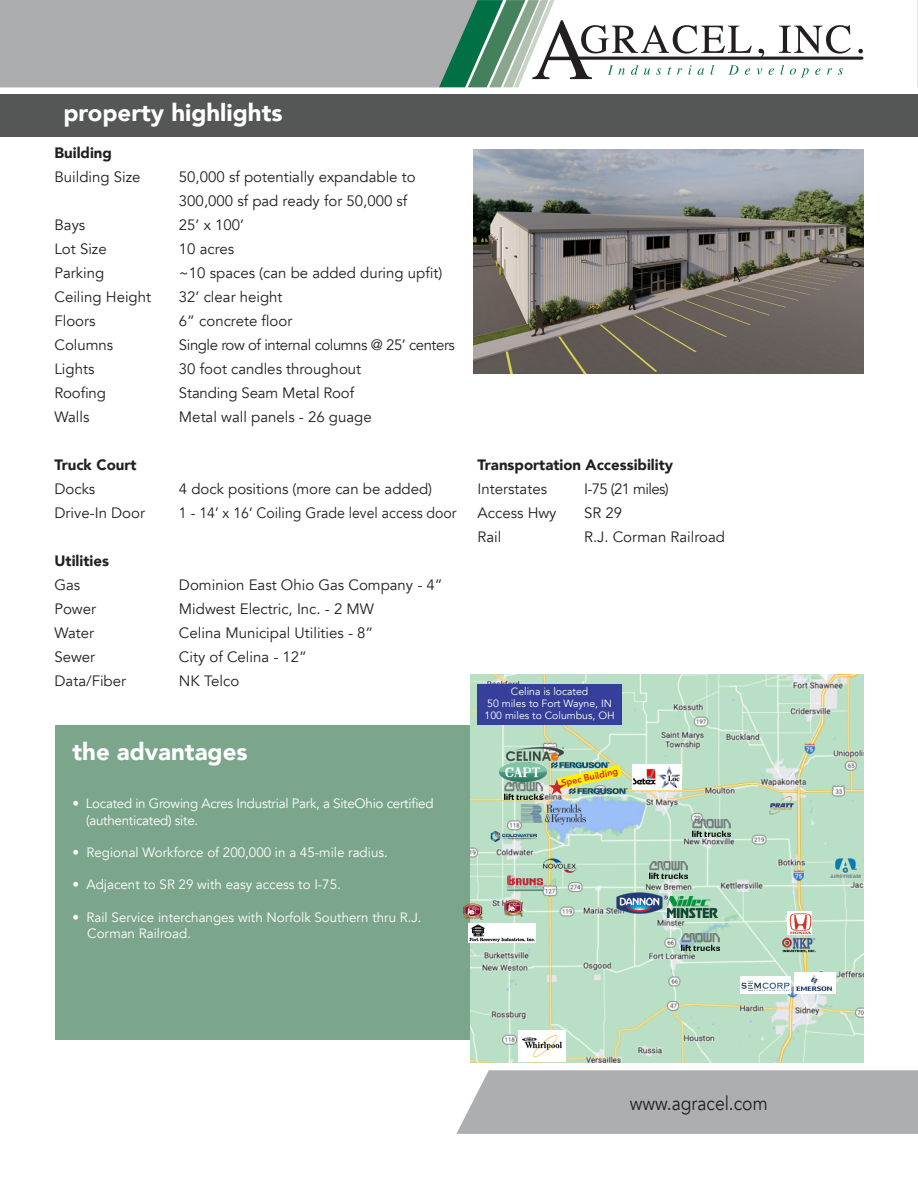
<style>
.page{position:relative;width:918px;height:1188px;background:#fff}
.page>*{position:absolute;margin:0;border:0;box-sizing:border-box;transform-origin:0 0}
.t1{font:900 24px "Avenir";color:#fff}
.t2{font:19.5px "Avenir";color:#231f20;scale:.9 1}
.t3{font:15px/24px "Avenir";color:#231f20}
.t4{font:900 15px "Avenir";color:#231f20}
.t5{font:15px "Avenir";letter-spacing:-.03em;color:#231f20}
.t6{font:15px "Avenir";color:#231f20;scale:.94 1}
.t7{font:15px "Avenir";letter-spacing:-.04em;color:#231f20}
.t8{font:13.5px "Avenir";color:#fff}
.t9{font:13.5px/16.2px "Avenir";letter-spacing:-.02em;color:#fff}
.t10{font:10.5px "Avenir";color:#fff}
.t11{font:800 9px "Avenir";color:#d1232a}
</style>
<div class="page">
<svg style="left:456px;top:1070px;width:462px;height:64px;background:#b0b1b3"></svg>
<svg style="left:858px;top:49px;width:5px;height:4px"></svg>
<hr style="left:573px;top:57px;width:289px;height:3px;background:#231f20">
<svg style="left:0;top:0;width:851px;height:87px"></svg>
<div style="left:0;top:94px;width:918px;height:42px;background:#555656"></div>
<svg style="left:917px;top:0;width:1px;height:88px"></svg>
<hr style="left:917px;top:94px;width:1px;height:42px;background:#2d2e2e">
<div style="left:55px;top:725px;width:803px;height:314px;background:#7ca68c"></div>
<img style="left:473px;top:150px;width:391px;height:224px">
<img style="left:471px;top:674px;width:393px;height:389px">
<img style="left:520px;top:805px;width:66px;height:19px">
<img style="left:567px;top:786px;width:61px;height:9px">
<img style="left:504px;top:745px;width:62px;height:17px">
<img style="left:504px;top:783px;width:38px;height:17px">
<img style="left:499px;top:762px;width:47px;height:19px">
<img style="left:490px;top:830px;width:46px;height:12px">
<img style="left:543px;top:858px;width:33px;height:15px">
<img style="left:693px;top:819px;width:38px;height:17px">
<img style="left:650px;top:861px;width:38px;height:17px">
<img style="left:617px;top:893px;width:50px;height:20px">
<img style="left:668px;top:897px;width:50px;height:20px">
<img style="left:502px;top:896px;width:23px;height:23px">
<img style="left:767px;top:796px;width:27px;height:19px">
<img style="left:787px;top:911px;width:25px;height:24px">
<img style="left:830px;top:858px;width:32px;height:20px">
<img style="left:463px;top:900px;width:22px;height:23px">
<div style="left:478px;top:684px;width:144px;height:41px;background:#363f99"></div>
<img style="left:682px;top:933px;width:38px;height:18px">
<img style="left:549px;top:760px;width:61px;height:9px">
<img style="left:507px;top:874px;width:36px;height:16px">
<img style="left:740px;top:976px;width:51px;height:18px">
<img style="left:794px;top:973px;width:42px;height:21px">
<img style="left:781px;top:935px;width:36px;height:21px">
<img style="left:632px;top:765px;width:50px;height:24px">
<img style="left:518px;top:1030px;width:48px;height:32px">
<img style="left:468px;top:923px;width:68px;height:19px">
<svg style="left:553px;top:765px;width:69px;height:26px;background:#c7d56b"></svg>
<p class="t1" style="left:63px;top:92px;width:221px">property highlights</p>
<p class="t4" style="left:54px;top:140px;width:59px">Building</p>
<p class="t3" style="left:54px;top:165px;width:88px">Building Size</p>
<p class="t3" style="left:179px;top:165px;width:238px">50,000 sf potentially expandable to<br>300,000 sf pad ready for 50,000 sf</p>
<p class="t3" style="left:54px;top:213px;width:32px">Bays</p>
<p class="t3" style="left:179px;top:213px;width:67px">25’ x 100’</p>
<p class="t3" style="left:54px;top:237px;width:54px">Lot Size</p>
<p class="t3" style="left:179px;top:237px;width:57px">10 acres</p>
<p class="t3" style="left:54px;top:261px;width:51px">Parking</p>
<p class="t3" style="left:179px;top:261px;width:265px">~10 spaces (can be added during upfit)</p>
<p class="t3" style="left:54px;top:285px;width:98px">Ceiling Height</p>
<p class="t3" style="left:179px;top:285px;width:105px">32’ clear height</p>
<p class="t3" style="left:54px;top:309px;width:43px">Floors</p>
<p class="t3" style="left:179px;top:309px;width:115px">6” concrete floor</p>
<p class="t3" style="left:54px;top:333px;width:60px">Columns</p>
<p class="t5" style="left:179px;top:336px;width:277px">Single row of internal columns @ 25’ centers</p>
<p class="t3" style="left:54px;top:357px;width:41px">Lights</p>
<p class="t3" style="left:179px;top:357px;width:184px">30 foot candles throughout</p>
<p class="t3" style="left:54px;top:381px;width:53px">Roofing</p>
<p class="t3" style="left:179px;top:381px;width:177px">Standing Seam Metal Roof</p>
<p class="t3" style="left:54px;top:405px;width:36px">Walls</p>
<p class="t3" style="left:179px;top:405px;width:194px">Metal wall panels - 26 guage</p>
<p class="t4" style="left:54px;top:452px;width:84px">Truck Court</p>
<p class="t3" style="left:54px;top:477px;width:42px">Docks</p>
<p class="t3" style="left:179px;top:477px;width:255px">4 dock positions (more can be added)</p>
<p class="t3" style="left:54px;top:501px;width:92px">Drive-In Door</p>
<p class="t6" style="left:179px;top:504px;width:297px">1 - 14’ x 16’ Coiling Grade level access door</p>
<p class="t4" style="left:54px;top:548px;width:56px">Utilities</p>
<p class="t3" style="left:54px;top:573px;width:27px">Gas</p>
<p class="t3" style="left:179px;top:573px;width:265px">Dominion East Ohio Gas Company - 4”</p>
<p class="t3" style="left:54px;top:597px;width:43px">Power</p>
<p class="t3" style="left:179px;top:597px;width:197px">Midwest Electric, Inc. - 2 MW</p>
<p class="t3" style="left:54px;top:621px;width:41px">Water</p>
<p class="t3" style="left:179px;top:621px;width:196px">Celina Municipal Utilities - 8”</p>
<p class="t3" style="left:54px;top:645px;width:42px">Sewer</p>
<p class="t3" style="left:179px;top:645px;width:130px">City of Celina - 12”</p>
<p class="t3" style="left:54px;top:669px;width:73px">Data/Fiber</p>
<p class="t3" style="left:179px;top:669px;width:62px">NK Telco</p>
<p class="t1" style="left:72px;top:731px;width:177px">the advantages</p>
<p class="t9" style="left:86px;top:796px;width:349px;text-indent:-14px">• Located in Growing Acres Industrial Park, a SiteOhio certified (authenticated) site.</p>
<p class="t8" style="left:72px;top:844px;width:317px">• Regional Workforce of 200,000 in a 45-mile radius.</p>
<p class="t8" style="left:72px;top:877px;width:270px">• Adjacent to SR 29 with easy access to I-75.</p>
<p class="t8" style="left:72px;top:909px;width:351px">• Rail Service interchanges with Norfolk Southern thru R.J.</p>
<p class="t8" style="left:87px;top:925px;width:105px">Corman Railroad.</p>
<p class="t4" style="left:478px;top:452px;width:197px">Transportation Accessibility</p>
<p class="t3" style="left:478px;top:477px;width:71px">Interstates</p>
<p class="t7" style="left:584px;top:480px;width:86px">I-75 (21 miles)</p>
<p class="t3" style="left:478px;top:501px;width:80px">Access Hwy</p>
<p class="t3" style="left:584px;top:501px;width:40px">SR 29</p>
<p class="t3" style="left:478px;top:525px;width:25px">Rail</p>
<p class="t3" style="left:584px;top:525px;width:142px">R.J. Corman Railroad</p>
<p class="t10" style="left:511px;top:685px;width:79px">Celina is located</p>
<p class="t10" style="left:487px;top:697px;width:126px">50 miles to Fort Wayne, IN</p>
<p class="t10" style="left:485px;top:709px;width:132px">100 miles to Columbus, OH</p>
<p class="t11" style="left:560px;top:776px;width:59px;rotate:-12deg">Spec Building</p>
<h2 class="t2" style="left:630px;top:1092px;width:155px">www.agracel.com</h2>
</div>
